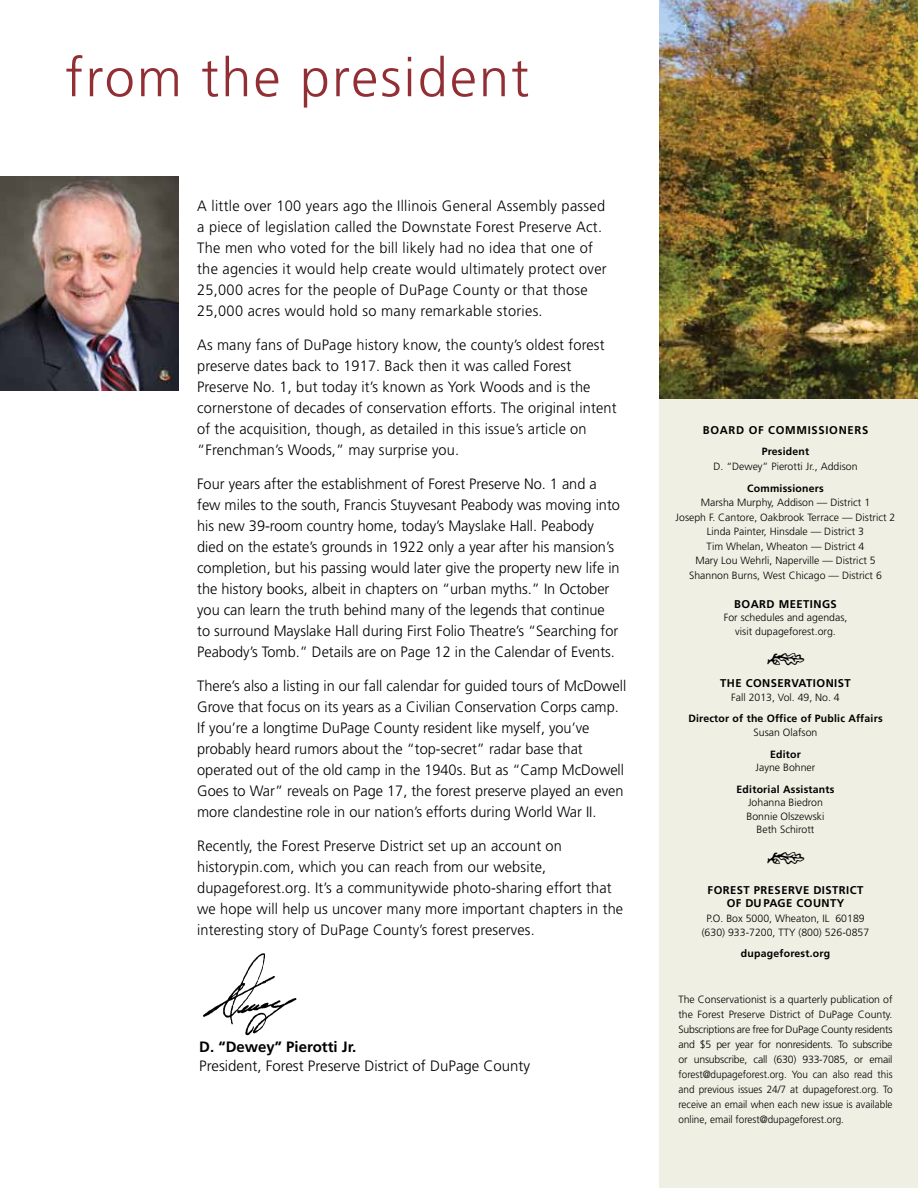
<style>
.page{position:relative;width:918px;height:1188px;background:#fff}
.page>*{position:absolute;margin:0;border:0;box-sizing:border-box;transform-origin:0 0}
.t1{font:300 54px "Frutiger";letter-spacing:.04em;color:#912f34}
.t2{font:300 15px/21px "Frutiger";color:#000}
.t3{font:300 15px/21px "Frutiger";letter-spacing:.02em;color:#000}
.t4{font:700 15px "Frutiger";color:#000}
.t5{font:700 11.25px/13.5px "Frutiger";letter-spacing:.04em;color:#000;text-align:center}
.t6{font:700 11.25px "Frutiger";letter-spacing:.06em;color:#000}
.t7{font:300 10.5px/15px "Frutiger";color:#000;text-align:center}
.t8{font:700 10.5px "Frutiger";letter-spacing:.02em;color:#000}
</style>
<div class="page">
<div style="left:659px;top:398px;width:259px;height:790px;background:#f0efe3"></div>
<img style="left:0;top:177px;width:179px;height:214px">
<img style="left:659px;top:0;width:259px;height:398px">
<img style="left:203px;top:953px;width:94px;height:83px">
<h1 class="t1" style="left:65px;top:47px;width:465px">from the president</h1>
<p class="t3" style="left:197px;top:196px;width:411px">A little over 100 years ago the Illinois General Assembly passed a piece of legislation called the Downstate Forest Preserve Act.<br>The men who voted for the bill likely had no idea that one of the agencies it would help create would ultimately protect over 25,000 acres for the people of DuPage County or that those 25,000 acres would hold so many remarkable stories.</p>
<p class="t2" style="left:197px;top:335px;width:421px">As many fans of DuPage history know, the county’s oldest forest preserve dates back to 1917. Back then it was called Forest Preserve No. 1, but today it’s known as York Woods and is the cornerstone of decades of conservation efforts. The original intent of the acquisition, though, as detailed in this issue’s article on “Frenchman’s Woods,” may surprise you.</p>
<p class="t2" style="left:197px;top:474px;width:424px">Four years after the establishment of Forest Preserve No. 1 and a few miles to the south, Francis Stuyvesant Peabody was moving into his new 39-room country home, today’s Mayslake Hall. Peabody died on the estate’s grounds in 1922 only a year after his mansion’s completion, but his passing would later give the property new life in the history books, albeit in chapters on “urban myths.” In October you can learn the truth behind many of the legends that continue to surround Mayslake Hall during First Folio Theatre’s “Searching for Peabody’s Tomb.” Details are on Page 12 in the Calendar of Events.</p>
<p class="t2" style="left:197px;top:675px;width:431px">There’s also a listing in our fall calendar for guided tours of McDowell Grove that focus on its years as a Civilian Conservation Corps camp.<br>If you’re a longtime DuPage County resident like myself, you’ve probably heard rumors about the “top-secret” radar base that operated out of the old camp in the 1940s. But as “Camp McDowell Goes to War” reveals on Page 17, the forest preserve played an even more clandestine role in our nation’s efforts during World War II.</p>
<p class="t2" style="left:197px;top:835px;width:428px">Recently, the Forest Preserve District set up an account on historypin.com, which you can reach from our website, dupageforest.org. It’s a communitywide photo-sharing effort that we hope will help us uncover many more important chapters in the interesting story of DuPage County’s forest preserves.</p>
<p class="t4" style="left:199px;top:1038px;width:159px">D. “Dewey” Pierotti Jr.</p>
<p class="t2" style="left:199px;top:1056px;width:332px">President, Forest Preserve District of DuPage County</p>
<p class="t6" style="left:703px;top:423px;width:167px">Board of Commissioners</p>
<p class="t8" style="left:762px;top:445px;width:49px">President</p>
<p class="t7" style="left:713px;top:459px;width:146px">D. “Dewey” Pierotti Jr., Addison</p>
<p class="t8" style="left:747px;top:482px;width:78px">Commissioners</p>
<p class="t7" style="left:676px;top:495px;width:221px">Marsha Murphy, Addison — District 1<br>Joseph F. Cantore, Oakbrook Terrace — District 2<br>Linda Painter, Hinsdale — District 3<br>Tim Whelan, Wheaton — District 4<br>Mary Lou Wehrli, Naperville — District 5<br>Shannon Burns, West Chicago — District 6</p>
<p class="t5" style="left:734px;top:597px;width:104px">Board M eetings</p>
<p class="t7" style="left:724px;top:611px;width:125px;line-height:13.5px">For schedules and agendas, visit dupageforest.org.</p>
<p class="t5" style="left:720px;top:676px;width:132px">The Conservationist</p>
<p class="t7" style="left:731px;top:690px;width:110px">Fall 2013, Vol. 49, No. 4</p>
<p class="t8" style="left:688px;top:713px;width:196px">Director of the Office of Public Affairs</p>
<p class="t7" style="left:754px;top:725px;width:65px">Susan Olafson</p>
<p class="t8" style="left:770px;top:748px;width:32px">Editor</p>
<p class="t7" style="left:756px;top:760px;width:61px">Jayne Bohner</p>
<p class="t8" style="left:737px;top:783px;width:99px">Editorial Assistants</p>
<p class="t7" style="left:747px;top:796px;width:79px;line-height:13.5px">Johanna Biedron<br>Bonnie Olszewski<br>Beth Schirott</p>
<p class="t5" style="left:708px;top:883px;width:157px">Forest Preserve District of Du Page County</p>
<p class="t7" style="left:702px;top:912px;width:169px;line-height:13.5px">P.O. Box 5000, Wheaton, IL 60189 (630) 933-7200, TTY (800) 526-0857</p>
<p class="t8" style="left:741px;top:948px;width:91px">dupageforest.org</p>
<p class="t7" style="left:678px;top:992px;width:216px;text-align:justify">The Conservationist is a quarterly publication of the Forest Preserve District of DuPage County.<br>Subscriptions are free for DuPage County residents and $5 per year for nonresidents. To subscribe or unsubscribe, call (630) 933-7085, or email forest@dupageforest.org. You can also read this and previous issues 24/7 at dupageforest.org. To receive an email when each new issue is available online, email forest@dupageforest.org.</p>
</div>
